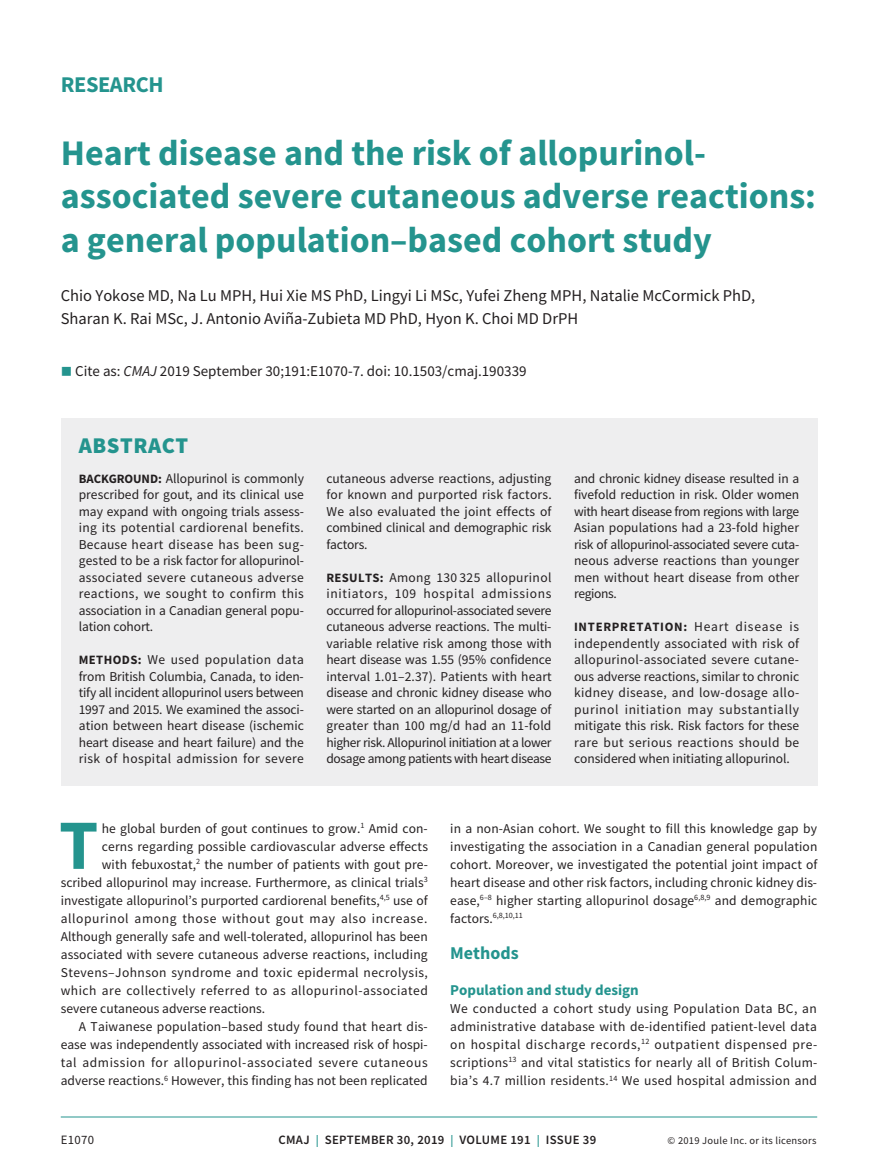
<style>
.page{position:relative;width:878px;height:1175px;background:#fff}
.page>*{position:absolute;margin:0;border:0;box-sizing:border-box;transform-origin:0 0}
.t1{font:700 70.65px "Source Sans Pro";color:#24948e}
.t2{font:700 36px/43.2px "Source Sans Pro";color:#24948e}
.t3{font:700 22.5px "Source Sans Pro";letter-spacing:-.02em;color:#24948e}
.t4{font:900 22.5px "Source Sans Pro";letter-spacing:.025em;color:#24948e}
.t5{font:700 18px "Source Sans Pro";color:#24948e}
.t6{font:16.5px/22.5px "Source Sans Pro";color:#231f20}
.t7{font:15px "Source Sans Pro";color:#231f20}
.t8{font:700 15px "Source Sans Pro";color:#24948e}
.t9{font:13.5px/16.5px "Source Sans Pro";letter-spacing:.005em;color:#231f20;text-align:justify}
.t10{font:13.5px "Source Sans Pro";letter-spacing:.035em;color:#231f20}
.t11{font:13.5px "Source Sans Pro";letter-spacing:.04em;color:#231f20}
.t12{font:13.5px "Source Sans Pro";letter-spacing:.03em;color:#231f20}
.t13{font:13.5px "Source Sans Pro";letter-spacing:.045em;color:#231f20}
.t14{font:600 12.75px "Source Sans Pro";letter-spacing:.025em;color:#231f20}
.t15{font:700 12.75px "Source Sans Pro";letter-spacing:.055em;color:#231f20}
.t16{font:12.75px "Source Sans Pro";letter-spacing:.025em;color:#231f20}
.t17{font:10.5px "Source Sans Pro";letter-spacing:.025em;color:#231f20}
.t18{font:8.1px "Source Sans Pro";color:#231f20}
.s1{color:#24948e}
.s2{font-style:italic}
.s3{font-weight:700;font-size:12.75px}
.s4{font-weight:400;font-size:13.5px}
.s5{font-size:13.5px}
.s6{font-size:12px;color:#24948e}
</style>
<div class="page">
<hr style="left:61px;top:1116px;width:756px;height:1px;background:#24948e">
<div style="left:61px;top:417px;width:756px;height:368px;background:#eeeeef"></div>
<h3 class="t3" style="left:61px;top:69px;width:104px">RESEARCH</h3>
<h2 class="t2" style="left:61px;top:131px;width:756px">Heart disease and the risk of allopurinol&shy;associated severe cutaneous adverse reactions: a general population–based cohort study</h2>
<p class="t6" style="left:61px;top:284px;width:696px">Chio Yokose MD, Na Lu MPH, Hui Xie MS PhD, Lingyi Li MSc, Yufei Zheng MPH, Natalie McCormick PhD,<br>Sharan K. Rai MSc, J. Antonio Aviña-Zubieta MD PhD, Hyon K. Choi MD DrPH</p>
<p class="t7" style="left:61px;top:361px;width:467px"><span class="s1">■</span> Cite as: <span class="s2">CMAJ</span> 2019 September 30;191:E1070-7. doi: 10.1503/cmaj.190339</p>
<h3 class="t4" style="left:79px;top:429px;width:111px">ABSTRACT</h3>
<p class="t9" style="left:79px;top:470px;width:227px"><span class="s3">BACKGROUND:</span> Allopurinol is commonly prescribed for gout, and its clinical use may expand with ongoing trials assess&shy;ing its potential cardiorenal benefits.<br>Because heart disease has been sug&shy;gested to be a risk factor for allopurinol&shy;associated severe cutaneous adverse reactions, we sought to confirm this association in a Canadian general popu&shy;lation cohort.</p>
<p class="t9" style="left:79px;top:651px;width:227px"><span class="s3">METHODS:</span> We used population data from British Columbia, Canada, to iden&shy;tify all incident allopurinol users between 1997 and 2015. We examined the associ&shy;ation between heart disease (ischemic heart disease and heart failure) and the risk of hospital admission for severe</p>
<p class="t9" style="left:326px;top:470px;width:227px">cutaneous adverse reactions, adjusting for known and purported risk factors.<br>We also evaluated the joint effects of combined clinical and demographic risk factors.</p>
<p class="t9" style="left:326px;top:569px;width:227px"><span class="s3">RESULTS:</span> Among 130 325 allopurinol initiators, 109 hospital admissions occurred for allopurinol-associated severe cutaneous adverse reactions. The multi&shy;variable relative risk among those with heart disease was 1.55 (95% confidence interval 1.01–2.37). Patients with heart disease and chronic kidney disease who were started on an allopurinol dosage of greater than 100 mg/d had an 11-fold higher risk. Allopurinol initiation at a lower dosage among patients with heart disease</p>
<p class="t9" style="left:574px;top:470px;width:227px">and chronic kidney disease resulted in a fivefold reduction in risk. Older women with heart disease from regions with large Asian populations had a 23-fold higher risk of allopurinol-associated severe cuta&shy;neous adverse reactions than younger men without heart disease from other regions.</p>
<p class="t15" style="left:574px;top:618px;width:226px">INTERPRETATION: <span class="s4">Heart disease is</span></p>
<p class="t9" style="left:574px;top:635px;width:227px">independently associated with risk of allopurinol-associated severe cutane&shy;ous adverse reactions, similar to chronic kidney disease, and low-dosage allo&shy;purinol initiation may substantially mitigate this risk. Risk factors for these rare but serious reactions should be considered when initiating allopurinol.</p>
<h1 class="t1" style="left:59px;top:797px;width:41px">T</h1>
<p class="t9" style="left:102px;top:820px;width:327px">he global burden of gout continues to grow.<sup>1</sup> Amid con-</p>
<p class="t9" style="left:102px;top:838px;width:327px">cerns regarding possible cardiovascular adverse effects</p>
<p class="t9" style="left:102px;top:856px;width:327px">with febuxostat,<sup>2</sup> the number of patients with gout pre-</p>
<p class="t9" style="left:61px;top:874px;width:368px">scribed allopurinol may increase. Furthermore, as clinical trials<sup>3</sup></p>
<p class="t9" style="left:61px;top:892px;width:368px">investigate allopurinol’s purported cardiorenal benefits,<sup>4,5</sup> use of</p>
<p class="t13" style="left:61px;top:909px;width:368px">allopurinol among those without gout may also increase.</p>
<p class="t9" style="left:61px;top:928px;width:368px">Although generally safe and well-tolerated, allopurinol has been</p>
<p class="t9" style="left:61px;top:946px;width:368px">associated with severe cutaneous adverse reactions, including</p>
<p class="t12" style="left:61px;top:963px;width:368px">Stevens–Johnson syndrome and toxic epidermal necrolysis,</p>
<p class="t10" style="left:61px;top:981px;width:368px">which are collectively referred to as allopurinol-associated</p>
<p class="t9" style="left:61px;top:1000px;width:206px">severe cutaneous adverse reactions.</p>
<p class="t9" style="left:79px;top:1018px;width:350px">A Taiwanese population–based study found that heart dis-</p>
<p class="t9" style="left:61px;top:1036px;width:368px">ease was independently associated with increased risk of hospi-</p>
<p class="t11" style="left:61px;top:1053px;width:368px">tal admission for allopurinol-associated severe cutaneous</p>
<p class="t9" style="left:61px;top:1072px;width:368px">adverse reactions.<sup>6</sup> However, this finding has not been replicated</p>
<p class="t9" style="left:450px;top:819px;width:369px;line-height:18px">in a non-Asian cohort. We sought to fill this knowledge gap by investigating the association in a Canadian general population cohort. Moreover, we investigated the potential joint impact of heart disease and other risk factors, including chronic kidney dis&shy;ease,<sup>6–8</sup> higher starting allopurinol dosage<sup>6,8,9</sup> and demographic</p>
<p class="t18" style="left:450px;top:910px;width:74px"><span class="s5">factors.</span>6,8,10,11</p>
<h3 class="t5" style="left:450px;top:940px;width:70px">Methods</h3>
<p class="t8" style="left:450px;top:979px;width:190px">Population and study design</p>
<p class="t9" style="left:450px;top:999px;width:368px;line-height:18px">We conducted a cohort study using Population Data BC, an administrative database with de-identified patient-level data on hospital discharge records,<sup>12</sup> outpatient dispensed pre&shy;scriptions<sup>13</sup> and vital statistics for nearly all of British Colum&shy;bia’s 4.7 million residents.<sup>14</sup> We used hospital admission and</p>
<p class="t16" style="left:61px;top:1132px;width:35px">E1070</p>
<p class="t14" style="left:278px;top:1131px;width:319px">CMAJ <span class="s6">|</span> SEPTEMBER 30, 2019 <span class="s6">|</span> VOLUME 191 <span class="s6">|</span> ISSUE 39</p>
<p class="t17" style="left:667px;top:1134px;width:150px">© 2019 Joule Inc. or its licensors</p>
</div>
